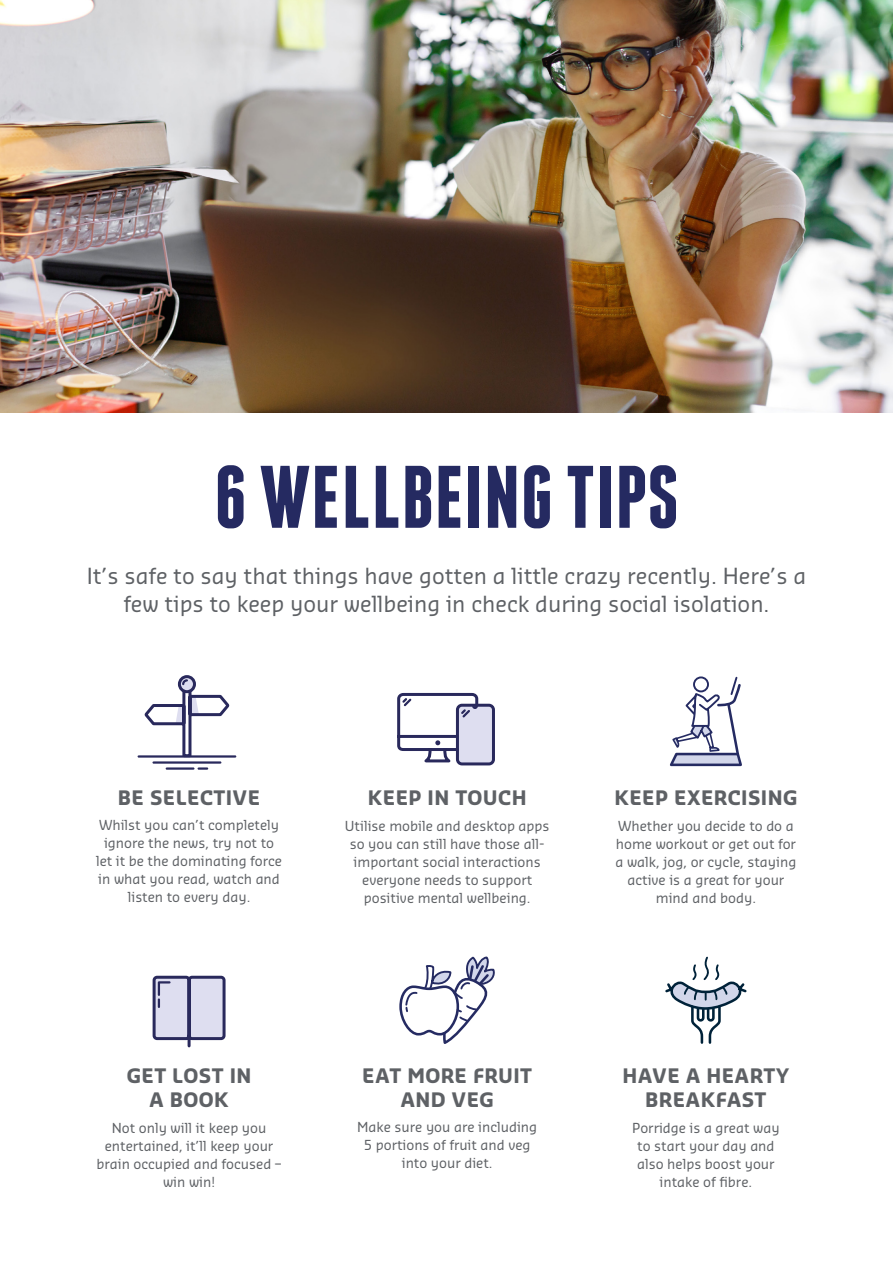
<style>
.page{position:relative;width:893px;height:1263px;background:#fff}
.page>*{position:absolute;margin:0;border:0;box-sizing:border-box;transform-origin:0 0}
.t1{font:700 88.5px "Franchise";color:#252a61}
.t2{font:21.75px/29px "Sansa Pro";color:#5e6165;text-align:center}
.t3{font:700 19.5px/23.4px "Sansa Pro";letter-spacing:.02em;color:#5e6165;text-align:center}
.t4{font:13.5px/18px "Sansa Pro";color:#5e6165;text-align:center}
</style>
<div class="page">
<svg style="left:399px;top:956px;width:96px;height:88px"></svg>
<svg style="left:670px;top:676px;width:72px;height:91px"></svg>
<svg style="left:665px;top:956px;width:82px;height:88px"></svg>
<img style="left:0;top:0;width:892px;height:412px">
<hr style="left:139px;top:755px;width:96px;height:3px;background:#29295c">
<hr style="left:154px;top:761px;width:66px;height:3px;background:#29295c">
<svg style="left:199px;top:767px;width:8px;height:3px"></svg>
<hr style="left:167px;top:767px;width:26px;height:3px;background:#29295c">
<div style="left:178px;top:675px;width:18px;height:18px;border:3px solid #29295c;border-radius:50%"></div>
<svg style="left:142px;top:678px;width:90px;height:80px"></svg>
<div style="left:457px;top:705px;width:36px;height:59px;background:#dedef0;border-radius:5px"></div>
<div style="left:456px;top:704px;width:39px;height:61px;border:3px solid #29295c;border-radius:5px"></div>
<svg style="left:397px;top:692px;width:83px;height:72px"></svg>
<svg style="left:152px;top:975px;width:74px;height:73px;background:#bdbdd3"></svg>
<h1 class="t1" style="left:214px;top:452px;width:467px">6 WELLBEING TIPS</h1>
<h2 class="t2" style="left:87px;top:560px;width:721px">It’s safe to say that things have gotten a little crazy recently. Here’s a few tips to keep your wellbeing in check during social isolation.</h2>
<h3 class="t3" style="left:118px;top:786px;width:144px">BE SELECTIVE</h3>
<h3 class="t3" style="left:368px;top:786px;width:160px">KEEP IN TOUCH</h3>
<h3 class="t3" style="left:614px;top:786px;width:185px">KEEP EXERCISING</h3>
<p class="t4" style="left:96px;top:816px;width:188px">Whilst you can’t completely ignore the news, try not to let it be the dominating force in what you read, watch and listen to every day.</p>
<p class="t4" style="left:615px;top:816px;width:182px">Whether you decide to do a home workout or get out for a walk, jog, or cycle, staying active is a great for your mind and body.</p>
<p class="t4" style="left:345px;top:816px;width:206px">Utilise mobile and desktop apps so you can still have those all&shy;important social interactions everyone needs to support positive mental wellbeing.</p>
<h3 class="t3" style="left:127px;top:1064px;width:126px">GET LOST IN<br>A BOOK</h3>
<h3 class="t3" style="left:622px;top:1064px;width:168px">HAVE A HEARTY<br>BREAKFAST</h3>
<h3 class="t3" style="left:362px;top:1064px;width:171px">EAT MORE FRUIT<br>AND VEG</h3>
<p class="t4" style="left:357px;top:1117px;width:181px">Make sure you are including<br>5 portions of fruit and veg into your diet.</p>
<p class="t4" style="left:96px;top:1118px;width:187px">Not only will it keep you entertained, it’ll keep your brain occupied and focused – win win!</p>
<p class="t4" style="left:632px;top:1118px;width:149px">Porridge is a great way to start your day and also helps boost your intake of fibre.</p>
</div>
